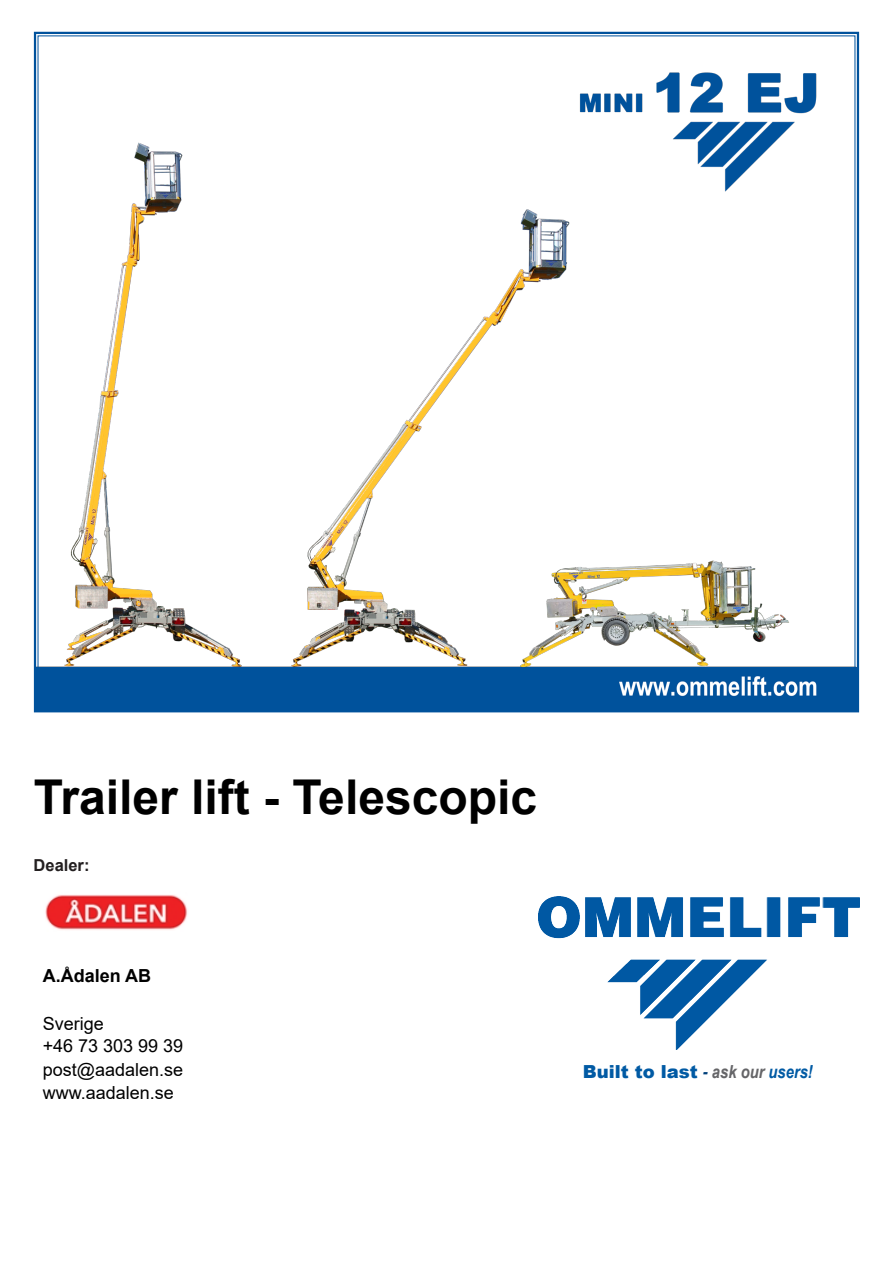
<style>
.page{position:relative;width:893px;height:1263px;background:#fff}
.page>*{position:absolute;margin:0;border:0;box-sizing:border-box;transform-origin:0 0}
.t1{font:700 48px "Arial";color:#000}
.t2{font:18px/23.2px "Arial";color:#000}
.t3{font:900 18px "Arial";color:#015aa4}
.t4{font:700 18px "Arial";color:#000}
.t5{font:700 16.5px "Arial";color:#231f20}
.s1{font-family:"Arial Narrow";font-weight:700;font-style:italic;color:#00407b}
.s2{font-family:"Arial Narrow";font-weight:700;font-style:italic;color:#656568}
.s3{font-family:"Arial Narrow";font-weight:700;font-style:italic}
</style>
<div class="page">
<svg style="left:33px;top:31px;width:827px;height:682px"></svg>
<img style="left:539px;top:896px;width:320px;height:153px">
<img style="left:45px;top:895px;width:143px;height:35px">
<p class="t1" style="left:34px;top:763px;width:505px">Trailer lift - Telescopic</p>
<p class="t5" style="left:34px;top:853px;width:57px">Dealer:</p>
<p class="t4" style="left:43px;top:966px;width:110px">A.Ådalen AB</p>
<p class="t2" style="left:43px;top:1012px;width:142px">Sverige<br>+46 73 303 99 39 post@aadalen.se www.aadalen.se</p>
<p class="t3" style="left:583px;top:1060px;width:231px">Built to last <span class="s1">-</span> <span class="s2">ask our</span> <span class="s3">users!</span></p>
</div>
